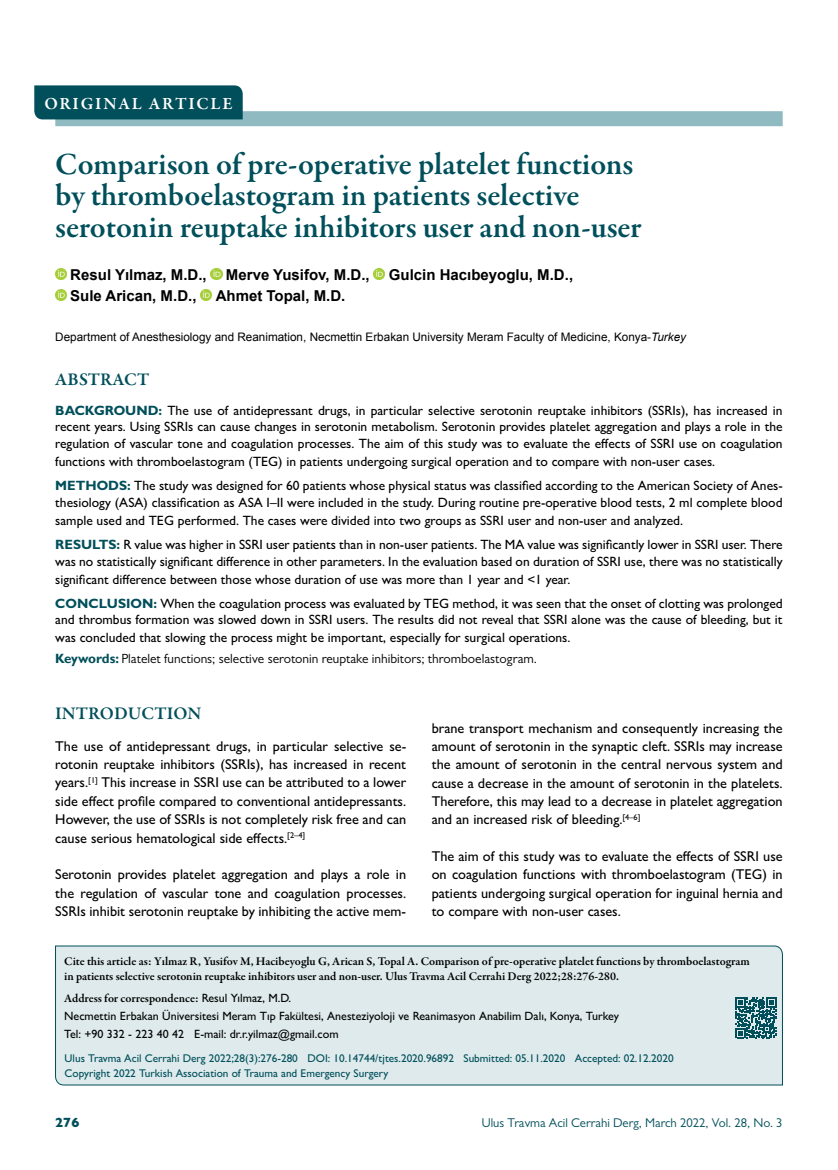
<style>
.page{position:relative;width:838px;height:1170px;background:#fff}
.page>*{position:absolute;margin:0;border:0;box-sizing:border-box;transform-origin:0 0}
.t1{font:600 31.5px/31.5px "Garamond Premr Pro";letter-spacing:-.005em;color:#004f5a}
.t2{font:600 18px "Garamond Premr Pro";letter-spacing:.005em;color:#004f5a}
.t3{font:600 17.25px "Garamond Premr Pro";letter-spacing:.1em;color:#fff}
.t4{font:700 15px "Arial";color:#000}
.t5{font:500 14.25px/18.3px "Gill Sans MT Pro";color:#000;text-align:justify}
.t6{font:500 13.5px/16.5px "Gill Sans MT Pro";color:#000}
.t7{font:800 13.5px "Gill Sans MT Pro";color:#004f5a}
.t8{font:13.35px "Gill Sans MT Pro";color:#000}
.t9{font:12.75px "Gill Sans MT Pro";color:#004f5a}
.t10{font:600 12px/15px "Garamond Premr Pro";letter-spacing:-.005em;color:#000}
.t11{font:500 12px/18px "Gill Sans MT Pro";color:#000}
.t12{font:11.7px "Arial";color:#000}
.t13{font:500 11.25px/15px "Gill Sans MT Pro";color:#004f5a}
.s1{font-style:italic}
.s2{font-weight:700;color:#004f5a}
.s3{font-family:"Gill Sans";font-weight:700;color:#004f5a}
.s4{font-family:"Gill Sans MT Pro";font-weight:500}
</style>
<div class="page">
<div style="left:55px;top:111px;width:727px;height:15px;background:#90bac2"></div>
<div style="left:34px;top:85px;width:209px;height:34px;background:#004f5a"></div>
<svg style="left:55px;top:269px;width:11px;height:11px"></svg>
<svg style="left:211px;top:269px;width:11px;height:11px"></svg>
<svg style="left:374px;top:269px;width:11px;height:11px"></svg>
<svg style="left:55px;top:290px;width:11px;height:11px"></svg>
<svg style="left:201px;top:290px;width:11px;height:11px"></svg>
<div style="left:55px;top:945px;width:728px;height:140px;background:#deeaec"></div>
<svg style="left:735px;top:997px;width:41px;height:41px;background:#437e86"></svg>
<p class="t3" style="left:44px;top:93px;width:190px">ORIGINAL ARTICLE</p>
<h1 class="t1" style="left:55px;top:149px;width:587px">Comparison of pre-operative platelet functions by thromboelastogram in patients selective serotonin reuptake inhibitors user and non-user</h1>
<p class="t4" style="left:70px;top:264px;width:138px">Resul Yılmaz, M.D.,</p>
<p class="t4" style="left:226px;top:264px;width:145px">Merve Yusifov, M.D.,</p>
<p class="t4" style="left:389px;top:264px;width:186px">Gulcin Hacıbeyoglu, M.D.,</p>
<p class="t4" style="left:70px;top:285px;width:128px">Sule Arican, M.D.,</p>
<p class="t4" style="left:216px;top:285px;width:131px">Ahmet Topal, M.D.</p>
<p class="t12" style="left:55px;top:329px;width:632px">Department of Anesthesiology and Reanimation, Necmettin Erbakan University Meram Faculty of Medicine, Konya-<span class="s1">Turkey</span></p>
<h2 class="t2" style="left:55px;top:369px;width:95px">ABSTRACT</h2>
<p class="t6" style="left:55px;top:402px;width:729px;text-align:justify"><span class="s2">BACKGROUND:</span> The use of antidepressant drugs, in particular selective serotonin reuptake inhibitors (SSRIs), has increased in recent years. Using SSRIs can cause changes in serotonin metabolism. Serotonin provides platelet aggregation and plays a role in the regulation of vascular tone and coagulation processes. The aim of this study was to evaluate the effects of SSRI use on coagulation</p>
<p class="t6" style="left:55px;top:449px;width:729px;line-height:24.5px">functions with thromboelastogram (TEG) in patients undergoing surgical operation and to compare with non-user cases.<br><span class="s2">METHODS:</span> The study was designed for 60 patients whose physical status was classified according to the American Society of Anes-</p>
<p class="t6" style="left:55px;top:493px;width:729px;line-height:18px">thesiology (ASA) classification as ASA I–II were included in the study. During routine pre-operative blood tests, 2 ml complete blood sample used and TEG performed. The cases were divided into two groups as SSRI user and non-user and analyzed.</p>
<p class="t6" style="left:55px;top:536px;width:729px"><span class="s2">RESULTS:</span> R value was higher in SSRI user patients than in non-user patients. The MA value was significantly lower in SSRI user. There was no statistically significant difference in other parameters. In the evaluation based on duration of SSRI use, there was no statistically</p>
<p class="t6" style="left:55px;top:566px;width:729px;line-height:24.5px">significant difference between those whose duration of use was more than 1 year and &lt;1 year.<br><span class="s2">CONCLUSION:</span> When the coagulation process was evaluated by TEG method, it was seen that the onset of clotting was prolonged</p>
<p class="t6" style="left:55px;top:611px;width:729px;line-height:17.5px">and thrombus formation was slowed down in SSRI users. The results did not reveal that SSRI alone was the cause of bleeding, but it was concluded that slowing the process might be important, especially for surgical operations.</p>
<p class="t8" style="left:55px;top:651px;width:483px"><span class="s3">Keywords:</span> Platelet functions; selective serotonin reuptake inhibitors; thromboelastogram.</p>
<h2 class="t2" style="left:55px;top:703px;width:148px">INTRODUCTION</h2>
<p class="t5" style="left:55px;top:736px;width:352px">The use of antidepressant drugs, in particular selective se&shy;rotonin reuptake inhibitors (SSRIs), has increased in recent years.<sup>[1]</sup> This increase in SSRI use can be attributed to a lower side effect profile compared to conventional antidepressants.<br>However, the use of SSRIs is not completely risk free and can cause serious hematological side effects.<sup>[2–4]</sup></p>
<p class="t5" style="left:55px;top:865px;width:352px">Serotonin provides platelet aggregation and plays a role in the regulation of vascular tone and coagulation processes.<br>SSRIs inhibit serotonin reuptake by inhibiting the active mem-</p>
<p class="t10" style="left:64px;top:953px;width:687px">Cite this article as: Yılmaz R, Yusifov M, Hacibeyoglu G, Arican S, Topal A. Comparison of pre-operative platelet functions by thromboelastogram in patients selective serotonin reuptake inhibitors user and non-user. Ulus Travma Acil Cerrahi Derg 2022;28:276-280.</p>
<p class="t10" style="left:64px;top:991px;width:228px">Address for correspondence: <span class="s4">Resul Yılmaz, M.D.</span></p>
<p class="t11" style="left:64px;top:1006px;width:556px">Necmettin Erbakan Üniversitesi Meram Tıp Fakültesi, Anesteziyoloji ve Reanimasyon Anabilim Dalı, Konya, Turkey<br>Tel: +90 332 - 223 40 42 E-mail: dr.r.yilmaz@gmail.com</p>
<p class="t13" style="left:65px;top:1050px;width:610px">Ulus Travma Acil Cerrahi Derg 2022;28(3):276-280 DOI: 10.14744/tjtes.2020.96892 Submitted: 05.11.2020 Accepted: 02.12.2020<br>Copyright 2022 Turkish Association of Trauma and Emergency Surgery</p>
<p class="t7" style="left:55px;top:1114px;width:26px">276</p>
<p class="t9" style="left:482px;top:1115px;width:302px">Ulus Travma Acil Cerrahi Derg, March 2022, Vol. 28, No. 3</p>
<p class="t5" style="left:432px;top:718px;width:352px">brane transport mechanism and consequently increasing the amount of serotonin in the synaptic cleft. SSRIs may increase the amount of serotonin in the central nervous system and cause a decrease in the amount of serotonin in the platelets.<br>Therefore, this may lead to a decrease in platelet aggregation and an increased risk of bleeding.<sup>[4–6]</sup></p>
<p class="t5" style="left:432px;top:846px;width:352px">The aim of this study was to evaluate the effects of SSRI use on coagulation functions with thromboelastogram (TEG) in patients undergoing surgical operation for inguinal hernia and to compare with non-user cases.</p>
</div>
